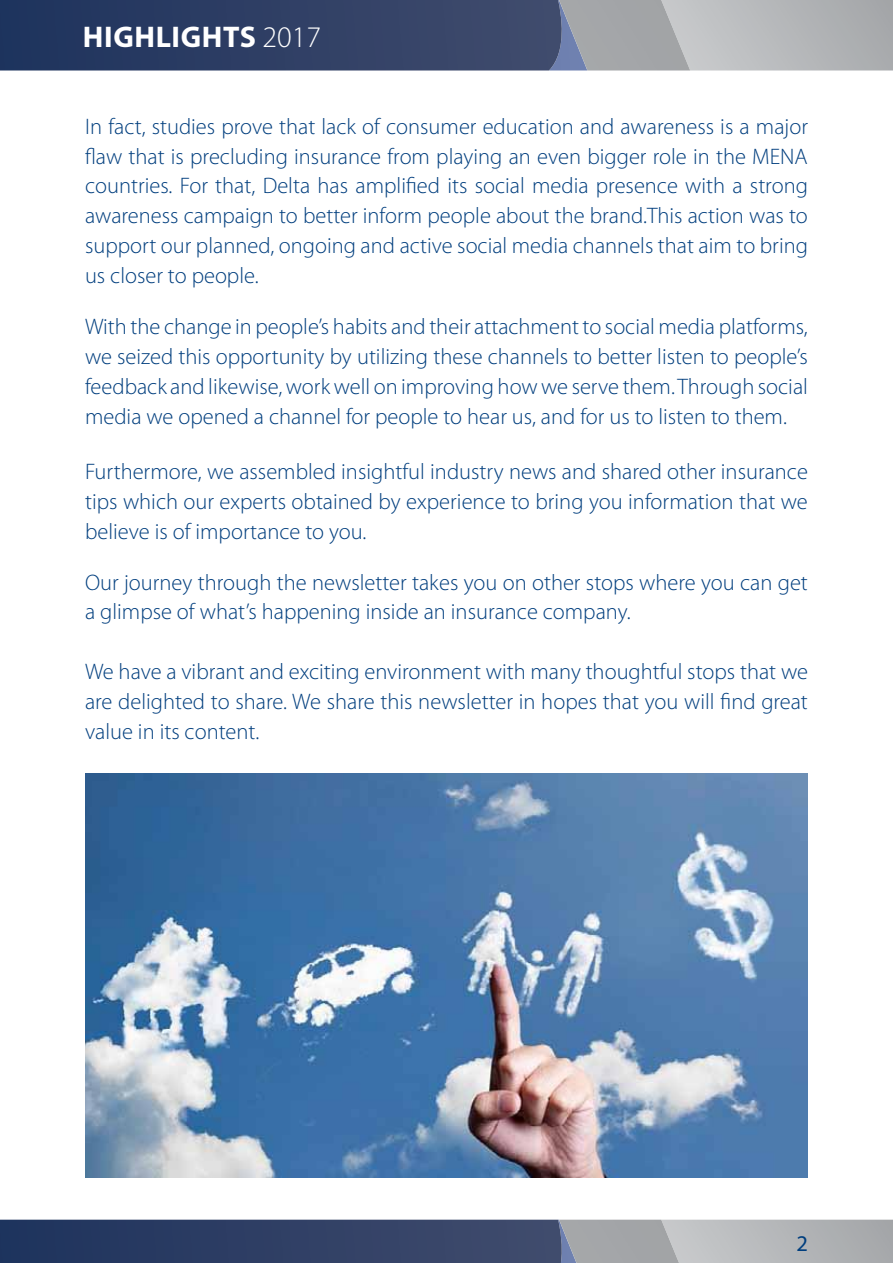
<style>
.page{position:relative;width:893px;height:1263px;background:#fff}
.page>*{position:absolute;margin:0;border:0;box-sizing:border-box;transform-origin:0 0}
.t1{font:700 30px "Myriad Pro";letter-spacing:.02em;color:#fff}
.t2{font:300 22.5px/29.8px "Myriad Pro";color:#003e7e;text-align:justify}
.t3{font:22.5px "Myriad Pro";color:#003e7e}
.s1{font-weight:300}
</style>
<div class="page">
<svg style="left:679px;top:1220px;width:214px;height:43px;background:#b4b6b9"></svg>
<img style="left:0;top:1220px;width:558px;height:43px">
<svg style="left:558px;top:1220px;width:1px;height:43px"></svg>
<img style="left:577px;top:1220px;width:102px;height:43px">
<img style="left:559px;top:1220px;width:18px;height:43px">
<img style="left:85px;top:774px;width:723px;height:404px">
<svg style="left:690px;top:0;width:203px;height:70px;background:#b5b7b9"></svg>
<img style="left:0;top:0;width:549px;height:70px">
<svg style="left:549px;top:0;width:10px;height:70px"></svg>
<img style="left:587px;top:0;width:103px;height:70px">
<img style="left:559px;top:0;width:28px;height:70px">
<h1 class="t1" style="left:83px;top:17px;width:240px">HIGHLIGHTS <span class="s1">2017</span></h1>
<p class="t2" style="left:85px;top:111px;width:724px">In fact, studies prove that lack of consumer education and awareness ais major flaw that is precluding insurance from playing an even bigger role in the MENA countries. For that, Delta has amplified its social media presence with a strong awareness campaign to better inform people about the brand.This action was to support our planned, ongoing and active social media channels that aim to bring us closer to people.</p>
<p class="t2" style="left:85px;top:311px;width:724px">With the change in peoples’ habits and their attachment to social media platforms, we seized this opportunity by utilizing these channels to better listen to peoples’ feedbackandlikewise,workwellonimprovinghowweservethem.Throughsocial media we opened a channel for people to hear us, and for us to listen to them.</p>
<p class="t2" style="left:85px;top:456px;width:724px">Furthermore, we assembled insightful industry news and shared other insurance tips which our experts obtained by experience to bring you information that we believe is of importance to you.</p>
<p class="t2" style="left:85px;top:567px;width:724px">Our journey through the newsletter takes you on other stops where you can get a glimpse of whats’ happening inside an insurance company.</p>
<p class="t2" style="left:85px;top:656px;width:724px">We have a vibrant and exciting environment with many thoughtful stops that we are delighted to share. We share this newsletter in hopes that you will find great value in its content.</p>
<p class="t3" style="left:796px;top:1230px;width:13px">2</p>
</div>
